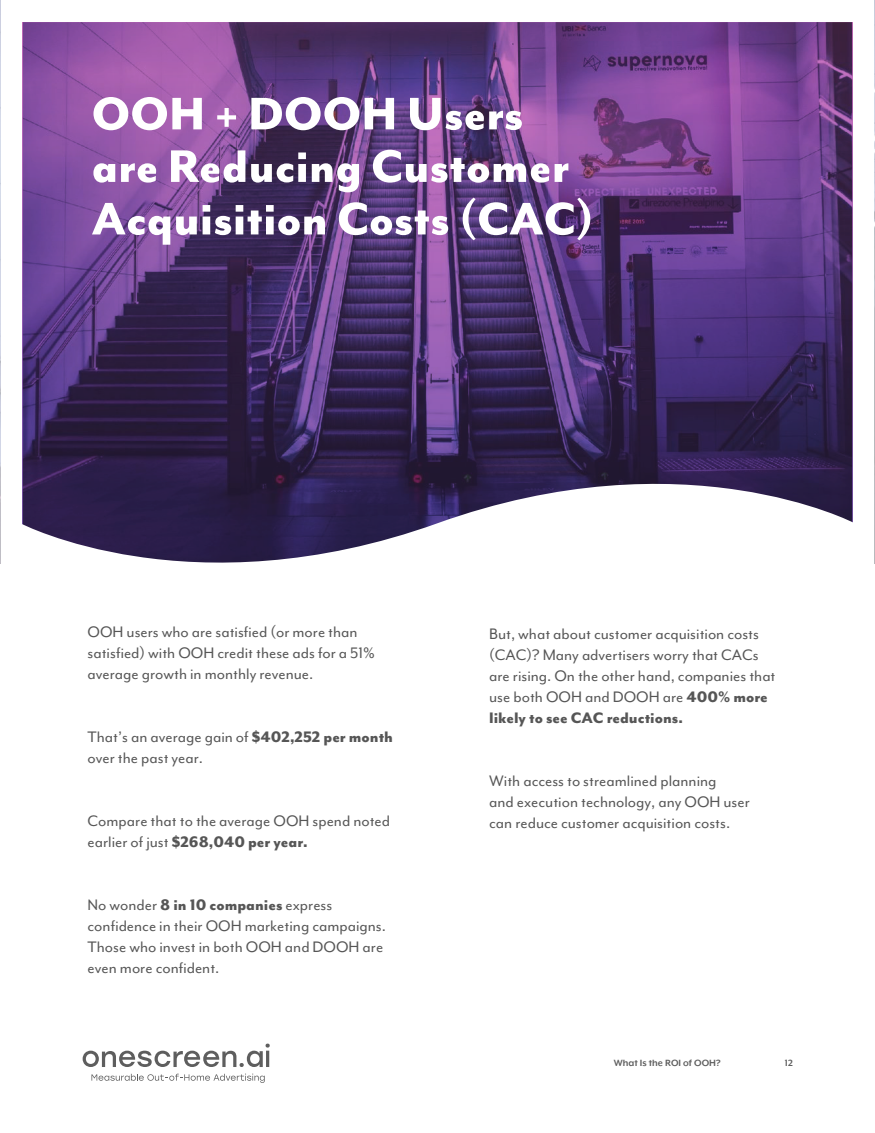
<style>
.page{position:relative;width:875px;height:1133px;background:#fff}
.page>*{position:absolute;margin:0;border:0;box-sizing:border-box;transform-origin:0 0}
.t1{font:800 52.5px/52.5px "Mr Eaves Mod OT";color:#fff}
.t2{font:17.5px/21px "Mr Eaves Mod OT";color:#565656}
.t3{font:700 10.5px "Mr Eaves XL Mod OT";color:#5e5e5e}
.s1{font-weight:800}
</style>
<div class="page">
<svg style="left:83px;top:1043px;width:187px;height:23px"></svg>
<svg style="left:91px;top:1073px;width:174px;height:9px"></svg>
<svg style="left:23px;top:22px;width:829px;height:412px;background:#5d3a7b"></svg>
<svg style="left:22px;top:434px;width:831px;height:129px"></svg>
<h1 class="t1" style="left:92px;top:86px;width:504px">OOH + DOOH Users are Reducing Customer<br>Acquisition Costs (CAC)</h1>
<p class="t2" style="left:88px;top:621px;width:289px">OOH users who are satisfied (or more than satisfied) with OOH credit these ads for a 51% average growth in monthly revenue.</p>
<p class="t2" style="left:88px;top:726px;width:307px">That’s an average gain of <span class="s1">$402,252 per month </span>over the past year.</p>
<p class="t2" style="left:88px;top:810px;width:304px">Compare that to the average OOH spend noted earlier of just <span class="s1">$268,040 per year.</span></p>
<p class="t2" style="left:88px;top:894px;width:300px">No wonder <span class="s1">8 in 10 companies</span> express confidence in their OOH marketing campaigns.<br>Those who invest in both OOH and DOOH are even more confident.</p>
<p class="t2" style="left:489px;top:623px;width:288px">But, what about customer acquisition costs (CAC)? Many advertisers worry that CACs are rising. On the other hand, companies that use both OOH and DOOH are <span class="s1">400% more likely to see CAC reductions.</span></p>
<p class="t2" style="left:489px;top:770px;width:262px">With access to streamlined planning<br>and execution technology, any OOH user can reduce customer acquisition costs.</p>
<p class="t3" style="left:614px;top:1057px;width:108px">What Is the ROI of OOH?</p>
<p class="t3" style="left:785px;top:1057px;width:9px">12</p>
</div>
